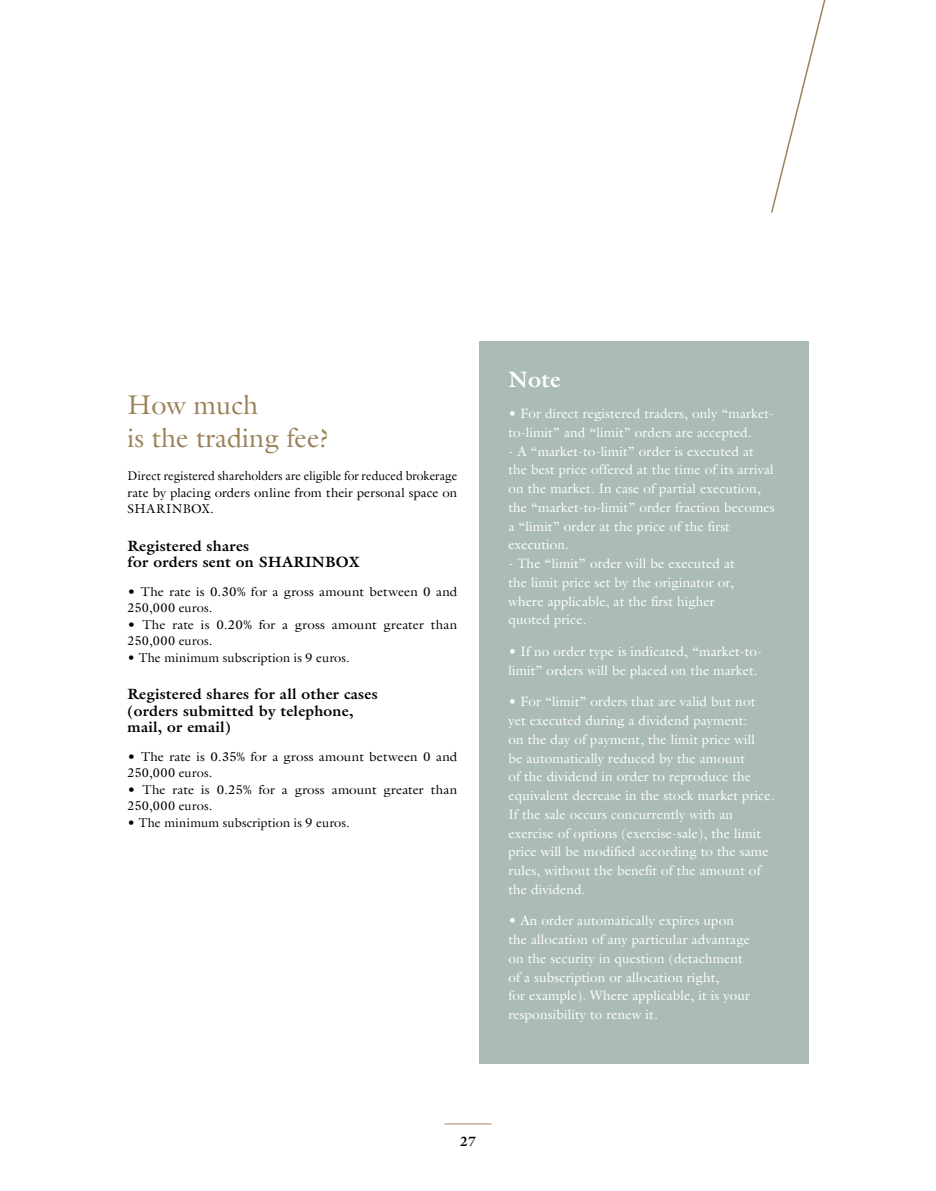
<style>
.page{position:relative;width:936px;height:1191px;background:#fff}
.page>*{position:absolute;margin:0;border:0;box-sizing:border-box;transform-origin:0 0}
.t1{font:27px/33px "Galliard LT";color:#9b825a}
.t2{font:700 22.5px "Galliard Pro";color:#fff}
.t3{font:700 15px/16.5px "Galliard Pro";letter-spacing:.015em;color:#000}
.t4{font:13.5px/18.8px "Galliard LT";letter-spacing:.01em;color:#fff}
.t5{font:700 13.5px "Galliard Pro";color:#000}
.t6{font:12.75px/16.5px "Galliard LT";letter-spacing:.01em;color:#000;scale:1.05 1}
.t7{font:12.75px/16.5px "Galliard LT";letter-spacing:.01em;color:#000;text-align:justify;scale:.95 1}
.t8{font:12.75px "Galliard LT";letter-spacing:.01em;color:#000}
</style>
<div class="page">
<hr style="left:445px;top:1123px;width:46px;height:1px;background:#9b825a">
<div style="left:478px;top:341px;width:330px;height:722px;background:#aabbb8"></div>
<svg style="left:771px;top:0;width:55px;height:213px"></svg>
<h1 class="t1" style="left:128px;top:388px;width:203px">How much<br>is the trading fee?</h1>
<p class="t7" style="left:128px;top:467px;width:348px">Direct registered shareholders are eligible for reduced brokerage rate by placing orders online from their personal space on SHARINBOX.</p>
<p class="t3" style="left:128px;top:537px;width:233px">Registered shares<br>for orders sent on SHARINBOX</p>
<p class="t6" style="left:128px;top:583px;width:315px">• The rate is 0.30% for a gross amount between 0 and<br>250,000 euros.</p>
<p class="t6" style="left:128px;top:616px;width:315px">• The rate is 0.20% for a gross amount greater than<br>250,000 euros.</p>
<p class="t8" style="left:128px;top:649px;width:224px">• The minimum subscription is 9 euros.</p>
<p class="t3" style="left:128px;top:685px;width:251px">Registered shares for all other cases (orders submitted by telephone, mail, or email)</p>
<p class="t6" style="left:128px;top:748px;width:315px">• The rate is 0.35% for a gross amount between 0 and<br>250,000 euros.</p>
<p class="t6" style="left:128px;top:781px;width:315px">• The rate is 0.25% for a gross amount greater than<br>250,000 euros.</p>
<p class="t8" style="left:128px;top:814px;width:224px">• The minimum subscription is 9 euros.</p>
<h2 class="t2" style="left:508px;top:364px;width:53px">Note</h2>
<p class="t4" style="left:508px;top:404px;width:267px">• For direct registered traders, only “market&shy;to-limit” and “limit” orders are accepted.</p>
<p class="t4" style="left:508px;top:441px;width:268px">- A “market-to-limit” order is executed at the best price offered at the time of its arrival on the market. In case of partial execution, the “market-to-limit” order fraction becomes a “limit” order at the price of the first execution.</p>
<p class="t4" style="left:508px;top:554px;width:228px">- The “limit” order will be executed at the limit price set by the originator or, where applicable, at the first higher quoted price.</p>
<p class="t4" style="left:508px;top:642px;width:255px">• If no order type is indicated, “market-to&shy;limit” orders will be placed on the market.</p>
<p class="t4" style="left:508px;top:692px;width:267px">• For “limit” orders that are valid but not yet executed during a dividend payment:<br>on the day of payment, the limit price will<br>be automatically reduced by the amount<br>of the dividend in order to reproduce the equivalent decrease in the stock market price.<br>If the sale occurs concurrently with an exercise of options (exercise-sale), the limit price will be modified according to the same rules, without the benefit of the amount of the dividend.</p>
<p class="t4" style="left:508px;top:911px;width:243px">• An order automatically expires upon the allocation of any particular advantage on the security in question (detachment of a subscription or allocation right,<br>for example). Where applicable, it is your responsibility to renew it.</p>
<p class="t5" style="left:460px;top:1132px;width:18px">27</p>
</div>
